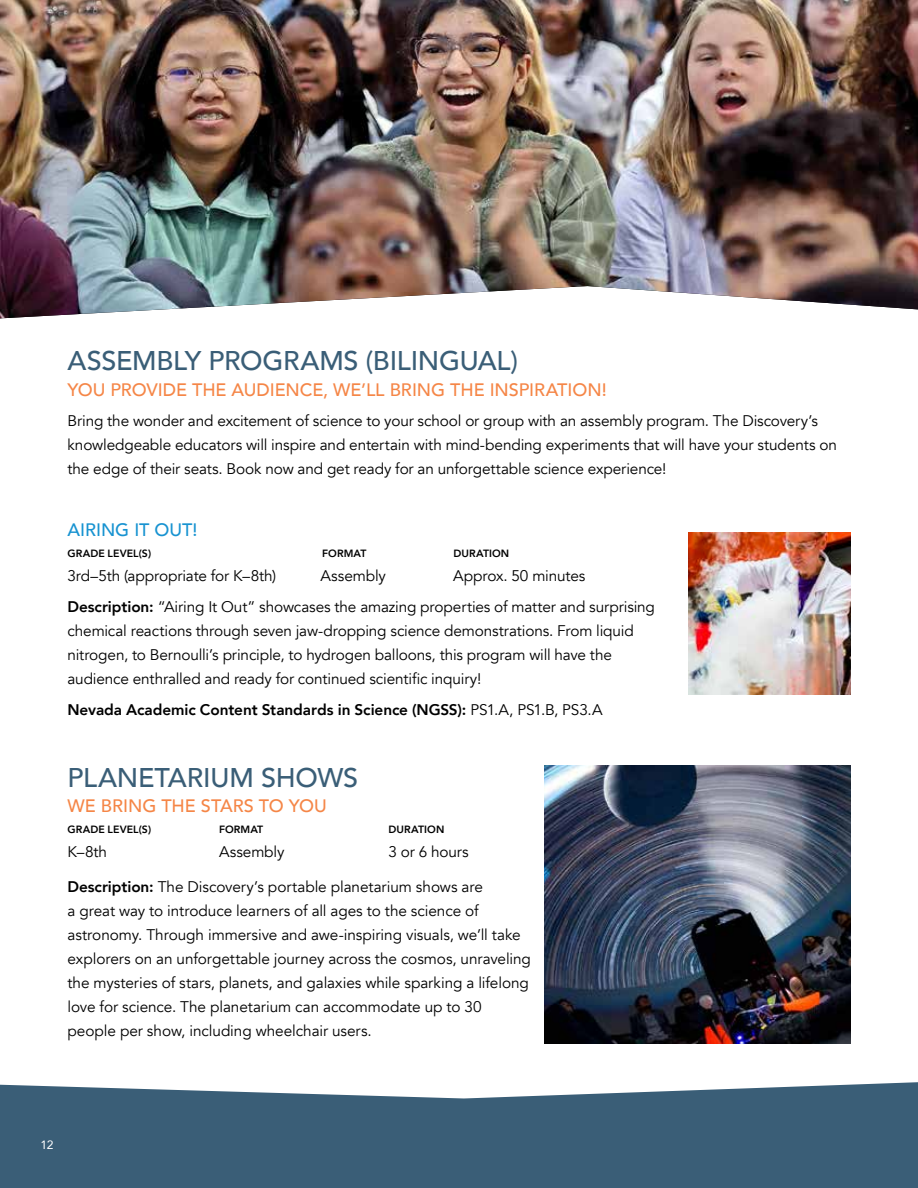
<style>
.page{position:relative;width:918px;height:1188px;background:#fff}
.page>*{position:absolute;margin:0;border:0;box-sizing:border-box;transform-origin:0 0}
.t1{font:500 27px "Avenir";letter-spacing:-.01em;color:#3a5e77}
.t2{font:500 18px "Avenir";letter-spacing:-.005em;color:#f58647}
.t3{font:500 18px "Avenir";color:#1893d1}
.t4{font:15.3px/24px "Avenir";letter-spacing:-.01em;color:#000}
.t5{font:800 15.3px "Avenir";letter-spacing:-.005em;color:#000}
.t6{font:12px "Avenir";color:#fff}
.t7{font:800 10.5px "Avenir";letter-spacing:.005em;color:#000}
.s1{font-weight:800}
.s2{font-weight:400}
</style>
<div class="page">
<svg style="left:0;top:1082px;width:918px;height:106px;fill:#3a5e77"></svg>
<img style="left:544px;top:765px;width:306px;height:278px">
<img style="left:0;top:0;width:918px;height:318px">
<img style="left:688px;top:532px;width:162px;height:162px">
<h1 class="t1" style="left:68px;top:338px;width:452px">ASSEMBLY PROGRAMS (BILINGUAL)</h1>
<p class="t2" style="left:68px;top:374px;width:541px">YOU PROVIDE THE AUDIENCE, WE’LL BRING THE INSPIRATION!</p>
<p class="t4" style="left:68px;top:409px;width:771px">Bring the wonder and excitement of science to your school or group with an assembly program. The Discovery’s knowledgeable educators will inspire and entertain with mind-bending experiments that will have your students on the edge of their seats. Book now and get ready for an unforgettable science experience!</p>
<p class="t3" style="left:68px;top:514px;width:132px">AIRING IT OUT!</p>
<p class="t7" style="left:68px;top:545px;width:85px">GRADE LEVEL(S)</p>
<p class="t7" style="left:322px;top:545px;width:46px">FORMAT</p>
<p class="t7" style="left:453px;top:545px;width:57px">DURATION</p>
<p class="t4" style="left:68px;top:564px;width:210px">3rd–5th (appropriate for K–8th)</p>
<p class="t4" style="left:321px;top:564px;width:67px">Assembly</p>
<p class="t4" style="left:68px;top:561px;width:589px;line-height:30.8px;text-indent:386px">Approx. 50 minutes<br><span class="s1">Description:</span> “Airing It Out” showcases the amazing properties of matter and surprising</p>
<p class="t4" style="left:68px;top:619px;width:568px">chemical reactions through seven jaw-dropping science demonstrations. From liquid nitrogen, to Bernoulli’s principle, to hydrogen balloons, this program will have the audience enthralled and ready for continued scientific inquiry!</p>
<p class="t5" style="left:68px;top:697px;width:537px">Nevada Academic Content Standards in Science (NGSS): <span class="s2">PS1.A, PS1.B, PS3.A</span></p>
<h1 class="t1" style="left:68px;top:754px;width:292px">PLANETARIUM SHOWS</h1>
<p class="t2" style="left:68px;top:791px;width:261px">WE BRING THE STARS TO YOU</p>
<p class="t7" style="left:68px;top:822px;width:85px">GRADE LEVEL(S)</p>
<p class="t7" style="left:219px;top:822px;width:46px">FORMAT</p>
<p class="t7" style="left:389px;top:822px;width:57px">DURATION</p>
<p class="t4" style="left:68px;top:841px;width:41px">K–8th</p>
<p class="t4" style="left:219px;top:841px;width:67px">Assembly</p>
<p class="t4" style="left:388px;top:841px;width:82px">3 or 6 hours</p>
<p class="t4" style="left:68px;top:875px;width:465px"><span class="s1">Description:</span> The Discovery’s portable planetarium shows are<br>a great way to introduce learners of all ages to the science of astronomy. Through immersive and awe-inspiring visuals, we’ll take explorers on an unforgettable journey across the cosmos, unraveling the mysteries of stars, planets, and galaxies while sparking a lifelong love for science. The planetarium can accommodate up to 30 people per show, including wheelchair users.</p>
<p class="t6" style="left:40px;top:1135px;width:15px">12</p>
</div>
